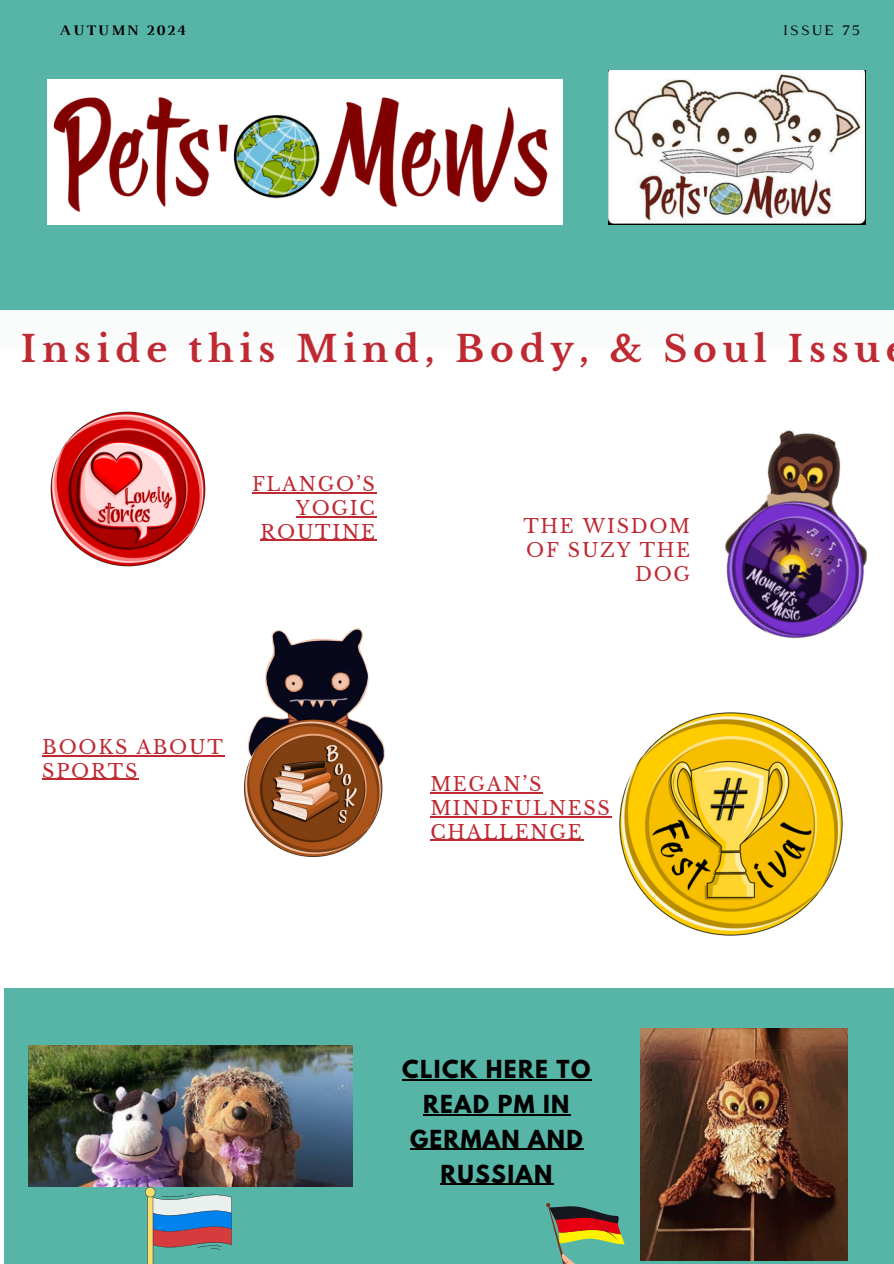
<style>
.page{position:relative;width:894px;height:1264px;background:#fff}
.page>*{position:absolute;margin:0;border:0;box-sizing:border-box;transform-origin:0 0}
.t1{font:700 36px "Libre Baskerville";letter-spacing:.16em;color:#bf2932}
.t2{font:700 22.05px/34.8px "League Spartan";letter-spacing:.06em;color:#000;text-align:center}
.t3{font:19.2px/23.7px "Libre Baskerville";letter-spacing:.09em;color:#bf2932;text-align:right}
.t4{font:700 14.85px "Luthier";letter-spacing:.14em;color:#000}
.t5{font:14.85px "Luthier";letter-spacing:.14em;color:#000}
</style>
<div class="page">
<div style="left:0;top:0;width:893px;height:350px;background:#57b5a8"></div>
<img style="left:608px;top:70px;width:257px;height:154px">
<div style="left:4px;top:987px;width:889px;height:276px;background:#57b5a8"></div>
<img style="left:29px;top:1045px;width:324px;height:141px">
<svg style="left:546px;top:1203px;width:78px;height:60px"></svg>
<div style="left:0;top:311px;width:893px;height:40px;background:#fafbfb"></div>
<img style="left:47px;top:79px;width:515px;height:146px">
<img style="left:640px;top:1028px;width:207px;height:232px">
<img style="left:725px;top:430px;width:143px;height:209px">
<img style="left:50px;top:411px;width:156px;height:156px">
<svg style="left:145px;top:1187px;width:87px;height:76px"></svg>
<img style="left:245px;top:628px;width:139px;height:228px">
<img style="left:619px;top:712px;width:224px;height:224px">
<hr style="left:402px;top:1079px;width:189px;height:1px;background:#000">
<hr style="left:423px;top:1113px;width:147px;height:2px;background:#000">
<hr style="left:410px;top:1148px;width:173px;height:1px;background:#000">
<hr style="left:440px;top:1183px;width:113px;height:1px;background:#000">
<hr style="left:252px;top:492px;width:124px;height:1px;background:#bf2932">
<hr style="left:296px;top:516px;width:80px;height:1px;background:#bf2932">
<hr style="left:260px;top:540px;width:116px;height:1px;background:#bf2932">
<hr style="left:42px;top:755px;width:182px;height:1px;background:#bf2932">
<hr style="left:42px;top:778px;width:97px;height:2px;background:#bf2932">
<hr style="left:430px;top:792px;width:113px;height:1px;background:#bf2932">
<hr style="left:430px;top:816px;width:181px;height:1px;background:#bf2932">
<hr style="left:430px;top:839px;width:153px;height:2px;background:#bf2932">
<h3 class="t4" style="left:60px;top:25px;width:127px">AUTUMN 2024</h3>
<p class="t5" style="left:782px;top:25px;width:79px">ISSUE 75</p>
<h3 class="t1" style="left:21px;top:327px;width:860px">Inside this Mind, Body, &amp; Soul Issu</h3>
<h3 class="t3" style="left:252px;top:473px;width:124px">FLANGO’S<br>YOGIC<br>ROUTINE</h3>
<h3 class="t3" style="left:523px;top:515px;width:168px">THE WISDOM<br>OF SUZY THE<br>DOG</h3>
<p class="t3" style="left:42px;top:735px;width:182px;text-align:left">BOOKS ABOUT<br>SPORTS</p>
<p class="t3" style="left:430px;top:772px;width:181px;text-align:left">MEGAN’S<br>MINDFULNESS<br>CHALLENGE</p>
<p class="t2" style="left:402px;top:1054px;width:189px">CLICK HERE TO<br>READ PM IN<br>GERMAN AND<br>RUSSIAN</p>
</div>
